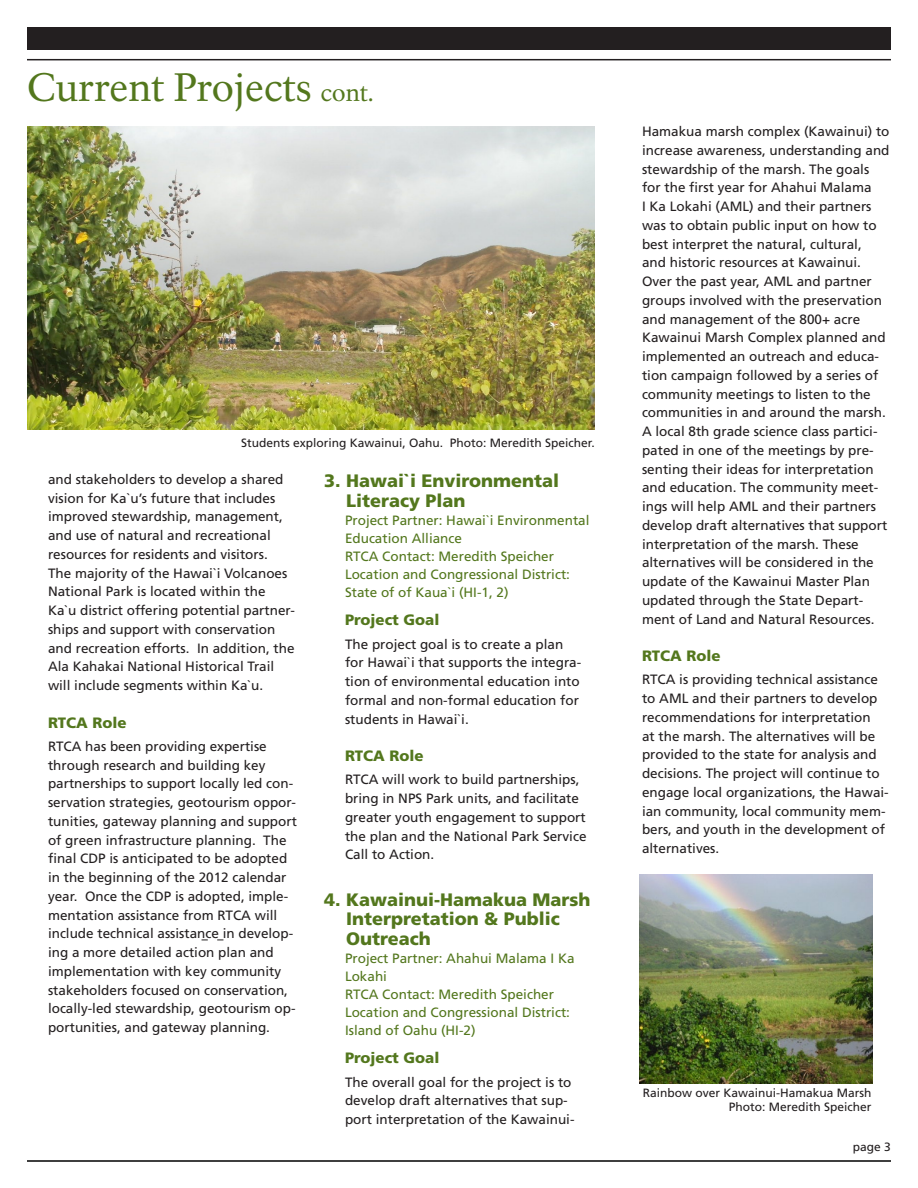
<style>
.page{position:relative;width:918px;height:1188px;background:#fff}
.page>*{position:absolute;margin:0;border:0;box-sizing:border-box;transform-origin:0 0}
._01_RecentSuccess_H1{font:39px "NPS Rawlinson OT";color:#53771d}
._04_CurrentProject_H{font:900 18px/19.5px "Frutiger LT Std";color:#53771d}
._06_CurrentProject_H{font:900 15px "Frutiger LT Std";color:#53771d}
._07_CurrentProject_T{font:13.5px/18.8px "Frutiger LT Std";color:#231f20}
._05_CurrentProject_p{font:13.5px/18px "Frutiger LT Std";color:#53771d}
._08_Caption{font:12px "Frutiger LT Std";color:#231f20}
._15_Continued{font:12px "Frutiger LT Std";color:#231f20}
.s1{font-size:24px}
</style>
<div class="page">
<div style="left:27px;top:27px;width:864px;height:23px;background:#231f20"></div>
<hr style="left:27px;top:59px;width:864px;height:1px;background:#231f20">
<hr style="left:27px;top:1160px;width:864px;height:2px;background:#000">
<img style="left:640px;top:875px;width:232px;height:209px">
<img style="left:28px;top:126px;width:567px;height:304px">
<p class="_01_RecentSuccess_H1" style="left:27px;top:64px;width:348px">Current Projects <span class="s1">cont.</span></p>
<p class="_08_Caption" style="left:241px;top:436px;width:355px">Students exploring Kawainui, Oahu. Photo: Meredith Speicher.</p>
<p class="_07_CurrentProject_T" style="left:48px;top:470px;width:249px">and stakeholders to develop a shared vision for Ka`u’s future that includes improved stewardship, management, and use of natural and recreational resources for residents and visitors.<br>The majority of the Hawai`i Volcanoes National Park is located within the Ka`u district offering potential partner&shy;ships and support with conservation and recreation efforts. In addition, the Ala Kahakai National Historical Trail will include segments within Ka`u.</p>
<p class="_06_CurrentProject_H" style="left:48px;top:713px;width:80px">RTCA Role</p>
<p class="_07_CurrentProject_T" style="left:48px;top:737px;width:250px">RTCA has been providing expertise through research and building key partnerships to support locally led con&shy;servation strategies, geotourism oppor&shy;tunities, gateway planning and support of green infrastructure planning. The final CDP is anticipated to be adopted in the beginning of the 2012 calendar year. Once the CDP is adopted, imple&shy;mentation assistance from RTCA will include technical assistance in develop&shy;ing a more detailed action plan and implementation with key community stakeholders focused on conservation, locally-led stewardship, geotourism op&shy;portunities, and gateway planning.</p>
<p class="_04_CurrentProject_H" style="left:346px;top:471px;width:215px;text-indent:-22px">3. Hawai`i Environmental<br>Literacy Plan</p>
<p class="_05_CurrentProject_p" style="left:345px;top:511px;width:246px">Project Partner: Hawai`i Environmental<br>Education Alliance</p>
<p class="_05_CurrentProject_p" style="left:345px;top:547px;width:211px">RTCA Contact: Meredith Speicher</p>
<p class="_05_CurrentProject_p" style="left:345px;top:565px;width:227px">Location and Congressional District:<br>State of of Kaua`i (HI-1, 2)</p>
<p class="_06_CurrentProject_H" style="left:345px;top:611px;width:96px">Project Goal</p>
<p class="_07_CurrentProject_T" style="left:345px;top:635px;width:238px">The project goal is to create a plan for Hawai`i that supports the integra&shy;tion of environmental education into formal and non-formal education for students in Hawai`i.</p>
<p class="_06_CurrentProject_H" style="left:345px;top:747px;width:80px">RTCA Role</p>
<p class="_07_CurrentProject_T" style="left:345px;top:770px;width:243px">RTCA will work to build partnerships, bring in NPS Park units, and facilitate greater youth engagement to support the plan and the National Park Service Call to Action.</p>
<p class="_04_CurrentProject_H" style="left:346px;top:890px;width:246px;text-indent:-22px">4. Kawainui-Hamakua Marsh<br>Interpretation &amp; Public<br>Outreach</p>
<p class="_05_CurrentProject_p" style="left:345px;top:949px;width:231px">Project Partner: Ahahui Malama I Ka<br>Lokahi</p>
<p class="_05_CurrentProject_p" style="left:345px;top:985px;width:211px">RTCA Contact: Meredith Speicher</p>
<p class="_05_CurrentProject_p" style="left:345px;top:1003px;width:227px">Location and Congressional District:<br>Island of Oahu (HI-2)</p>
<p class="_06_CurrentProject_H" style="left:345px;top:1049px;width:96px">Project Goal</p>
<p class="_07_CurrentProject_T" style="left:345px;top:1073px;width:231px">The overall goal for the project is to develop draft alternatives that sup&shy;port interpretation of the Kawainui-</p>
<p class="_07_CurrentProject_T" style="left:642px;top:122px;width:249px">Hamakua marsh complex (Kawainui) to increase awareness, understanding and stewardship of the marsh. The goals for the first year for Ahahui Malama<br>I Ka Lokahi (AML) and their partners was to obtain public input on how to best interpret the natural, cultural,<br>and historic resources at Kawainui.<br>Over the past year, AML and partner groups involved with the preservation and management of the 800+ acre Kawainui Marsh Complex planned and implemented an outreach and educa&shy;tion campaign followed by a series of community meetings to listen to the communities in and around the marsh.<br>A local 8th grade science class partici&shy;pated in one of the meetings by pre&shy;senting their ideas for interpretation and education. The community meet&shy;ings will help AML and their partners develop draft alternatives that support interpretation of the marsh. These alternatives will be considered in the update of the Kawainui Master Plan updated through the State Depart&shy;ment of Land and Natural Resources.</p>
<p class="_06_CurrentProject_H" style="left:642px;top:647px;width:80px">RTCA Role</p>
<p class="_07_CurrentProject_T" style="left:642px;top:670px;width:248px">RTCA is providing technical assistance to AML and their partners to develop recommendations for interpretation<br>at the marsh. The alternatives will be provided to the state for analysis and decisions. The project will continue to engage local organizations, the Hawai&shy;ian community, local community mem&shy;bers, and youth in the development of alternatives.</p>
<p class="_08_Caption" style="left:643px;top:1085px;width:230px">Rainbow over Kawainui-Hamakua Marsh</p>
<p class="_08_Caption" style="left:729px;top:1100px;width:144px">Photo: Meredith Speicher</p>
<p class="_15_Continued" style="left:853px;top:1139px;width:40px">page 3</p>
</div>
